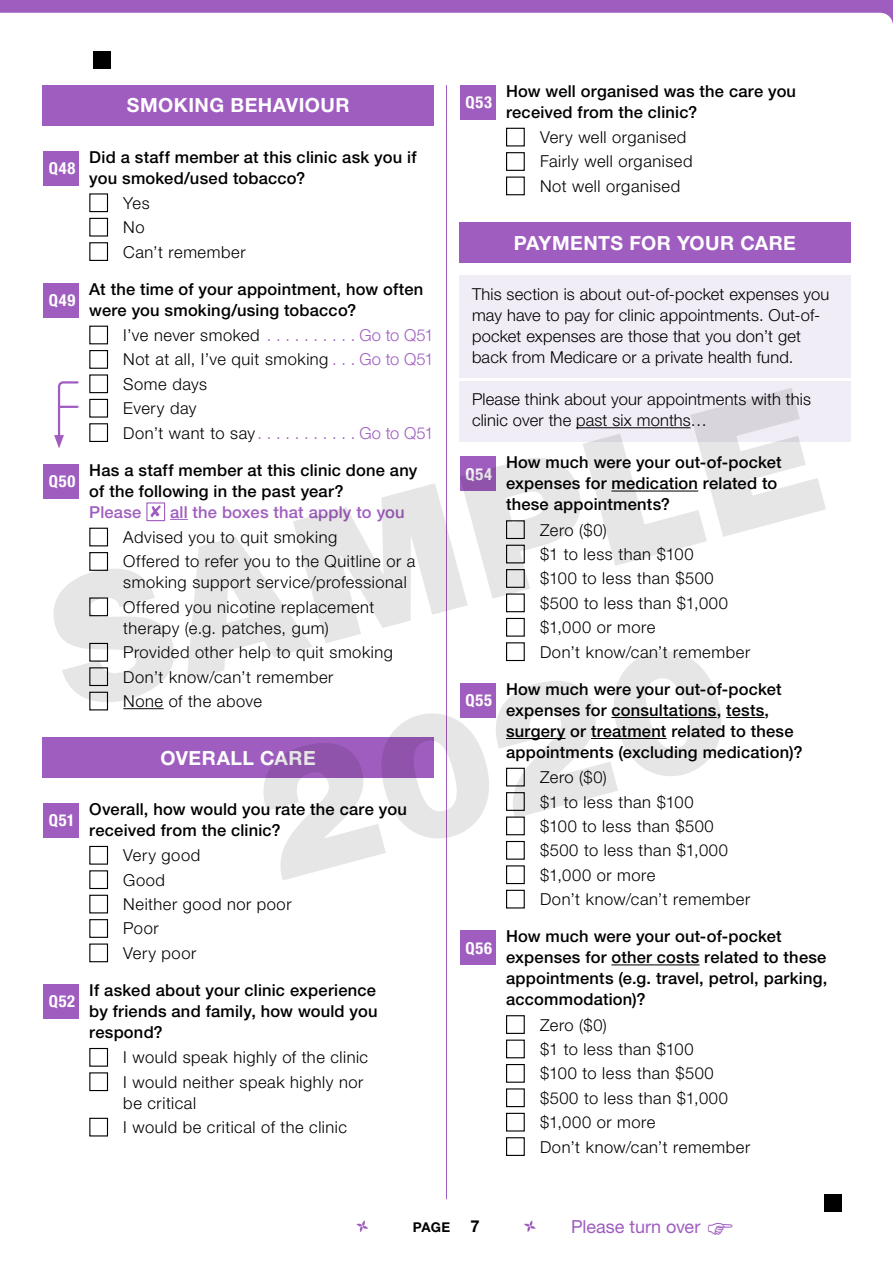
<style>
.page{position:relative;width:893px;height:1263px;background:#fff}
.page>*{position:absolute;margin:0;border:0;box-sizing:border-box;transform-origin:0 0}
.t1{font:700 19.5px "Helvetica Neue LT Std";letter-spacing:.025em;color:#fff}
.t2{font:18px "Helvetica Neue LT Std";color:#9f5dbf}
.t3{font:300 16.5px/24.5px "Helvetica Neue LT Std";letter-spacing:.03em;color:#000}
.t4{font:500 16.5px/21px "Helvetica Neue LT Std";letter-spacing:.015em;color:#000}
.t5{font:300 16.5px/21px "Helvetica Neue LT Std";letter-spacing:.01em;color:#000}
.t6{font:500 16.5px "Helvetica Neue LT Std";letter-spacing:.01em;color:#9f5dbf}
.t7{font:700 condensed 16.5px "Helvetica Neue LT Std";letter-spacing:.04em;color:#fff}
.t8{font:300 16.5px "Helvetica Neue LT Std";letter-spacing:-.005em;color:#9f5dbf}
.t9{font:700 13.5px "Helvetica Neue LT Std";color:#000}
.s1{color:#9f5dbf}
.s2{font-size:16.5px}
</style>
<div class="page">
<hr style="left:446px;top:85px;width:1px;height:1114px;background:#9f5dbf">
<svg style="left:0;top:0;width:893px;height:24px"></svg>
<div style="left:43px;top:85px;width:391px;height:41px;background:#9f5dbf"></div>
<div style="left:43px;top:737px;width:391px;height:41px;background:#9f5dbf"></div>
<div style="left:89px;top:193px;width:19px;height:19px;border:1px solid #000"></div>
<div style="left:89px;top:218px;width:19px;height:19px;border:1px solid #000"></div>
<div style="left:89px;top:242px;width:19px;height:19px;border:1px solid #000"></div>
<div style="left:89px;top:326px;width:19px;height:18px;border:1px solid #000"></div>
<div style="left:89px;top:350px;width:19px;height:19px;border:1px solid #000"></div>
<div style="left:89px;top:374px;width:19px;height:19px;border:1px solid #000"></div>
<div style="left:89px;top:846px;width:19px;height:19px;border:1px solid #000"></div>
<div style="left:89px;top:870px;width:19px;height:19px;border:1px solid #000"></div>
<div style="left:89px;top:895px;width:19px;height:18px;border:1px solid #000"></div>
<div style="left:89px;top:919px;width:19px;height:19px;border:1px solid #000"></div>
<div style="left:89px;top:943px;width:19px;height:19px;border:1px solid #000"></div>
<div style="left:89px;top:1048px;width:19px;height:19px;border:1px solid #000"></div>
<div style="left:89px;top:1072px;width:19px;height:19px;border:1px solid #000"></div>
<div style="left:89px;top:1118px;width:19px;height:18px;border:1px solid #000"></div>
<div style="left:459px;top:222px;width:391px;height:41px;background:#9f5dbf"></div>
<div style="left:459px;top:275px;width:391px;height:103px;background:#f0edf6"></div>
<div style="left:459px;top:381px;width:391px;height:60px;background:#f0edf6"></div>
<hr style="left:726px;top:717px;width:39px;height:1px;background:#000">
<hr style="left:611px;top:964px;width:89px;height:1px;background:#000">
<div style="left:506px;top:128px;width:19px;height:18px;border:1px solid #000"></div>
<div style="left:506px;top:152px;width:19px;height:19px;border:1px solid #000"></div>
<div style="left:506px;top:177px;width:19px;height:18px;border:1px solid #000"></div>
<div style="left:506px;top:865px;width:19px;height:19px;border:1px solid #000"></div>
<div style="left:506px;top:890px;width:19px;height:18px;border:1px solid #000"></div>
<div style="left:506px;top:1015px;width:19px;height:19px;border:1px solid #000"></div>
<div style="left:506px;top:1039px;width:19px;height:19px;border:1px solid #000"></div>
<div style="left:506px;top:1064px;width:19px;height:19px;border:1px solid #000"></div>
<div style="left:506px;top:1088px;width:19px;height:19px;border:1px solid #000"></div>
<div style="left:506px;top:1113px;width:19px;height:18px;border:1px solid #000"></div>
<div style="left:506px;top:1137px;width:19px;height:19px;border:1px solid #000"></div>
<div style="left:43px;top:151px;width:36px;height:34px;background:#9f5dbf"></div>
<div style="left:43px;top:283px;width:36px;height:34px;background:#9f5dbf"></div>
<svg style="left:57px;top:381px;width:22px;height:7px"></svg>
<div style="left:43px;top:464px;width:36px;height:34px;background:#9f5dbf"></div>
<div style="left:43px;top:803px;width:36px;height:34px;background:#9f5dbf"></div>
<div style="left:43px;top:984px;width:36px;height:34px;background:#9f5dbf"></div>
<div style="left:460px;top:85px;width:35px;height:34px;background:#9f5dbf"></div>
<div style="left:460px;top:931px;width:35px;height:34px;background:#9f5dbf"></div>
<svg style="left:357px;top:1220px;width:11px;height:12px"></svg>
<svg style="left:524px;top:1220px;width:12px;height:12px"></svg>
<div style="left:825px;top:1195px;width:17px;height:17px;background:#000"></div>
<div style="left:94px;top:51px;width:17px;height:17px;background:#000"></div>
<svg style="left:263px;top:709px;width:464px;height:171px"></svg>
<svg style="left:47px;top:388px;width:779px;height:321px"></svg>
<p class="t7" style="left:49px;top:158px;width:28px">Q48</p>
<p class="t7" style="left:49px;top:290px;width:28px">Q49</p>
<p class="t7" style="left:49px;top:471px;width:28px">Q50</p>
<p class="t1" style="left:127px;top:93px;width:224px">SMOKING BEHAVIOUR</p>
<p class="t4" style="left:89px;top:146px;width:329px">Did a staff member at this clinic ask you if you smoked/used tobacco?</p>
<p class="t3" style="left:123px;top:190px;width:124px">Yes<br>No<br>Can’t remember</p>
<p class="t4" style="left:89px;top:278px;width:336px">At the time of your appointment, how often were you smoking/using tobacco?</p>
<p class="t3" style="left:123px;top:323px;width:145px">I’ve never smoked<span class="s1">..........</span></p>
<p class="t8" style="left:359px;top:325px;width:76px">Go to Q51</p>
<p class="t3" style="left:123px;top:347px;width:211px">Not at all, I’ve quit smoking<span class="s1">...</span></p>
<p class="t8" style="left:359px;top:349px;width:76px">Go to Q51</p>
<p class="t3" style="left:123px;top:371px;width:138px">Some days<br>Every day<br>Don’t want to say<span class="s1">...........</span></p>
<p class="t8" style="left:359px;top:423px;width:76px">Go to Q51</p>
<p class="t4" style="left:89px;top:459px;width:330px">Has a staff member at this clinic done any of the following in the past year?</p>
<p class="t6" style="left:89px;top:502px;width:54px">Please</p>
<p class="t6" style="left:170px;top:502px;width:236px">all the boxes that apply to you</p>
<p class="t3" style="left:123px;top:525px;width:294px">Advised you to quit smoking<br>Offered to refer you to the Quitline or a</p>
<p class="t3" style="left:123px;top:570px;width:285px">smoking support service/professional<br>Offered you nicotine replacement</p>
<p class="t3" style="left:123px;top:615px;width:271px">therapy (e.g. patches, gum)<br>Provided other help to quit smoking<br>Don’t know/can’t remember<br>None of the above</p>
<p class="t7" style="left:49px;top:810px;width:28px">Q51</p>
<p class="t7" style="left:49px;top:991px;width:28px">Q52</p>
<p class="t1" style="left:161px;top:746px;width:157px">OVERALL CARE</p>
<p class="t4" style="left:89px;top:798px;width:319px">Overall, how would you rate the care you received from the clinic?</p>
<p class="t3" style="left:123px;top:843px;width:170px">Very good<br>Good<br>Neither good nor poor<br>Poor<br>Very poor</p>
<p class="t4" style="left:89px;top:979px;width:290px;text-align:justify">If asked about your clinic experience by friends and family, how would you respond?</p>
<p class="t3" style="left:123px;top:1045px;width:246px">I would speak highly of the clinic<br>I would neither speak highly nor</p>
<p class="t3" style="left:123px;top:1090px;width:225px">be critical<br>I would be critical of the clinic</p>
<p class="t7" style="left:466px;top:92px;width:28px">Q53</p>
<p class="t4" style="left:506px;top:80px;width:292px">How well organised was the care you received from the clinic?</p>
<p class="t3" style="left:540px;top:125px;width:154px">Very well organised<br>Fairly well organised<br>Not well organised</p>
<p class="t1" style="left:514px;top:231px;width:283px">PAYMENTS FOR YOUR CARE</p>
<p class="t5" style="left:472px;top:283px;width:359px">This section is about out-of-pocket expenses you may have to pay for clinic appointments. Out-of&shy;pocket expenses are those that you don’t get back from Medicare or a private health fund.</p>
<p class="t5" style="left:472px;top:388px;width:340px">Please think about your appointments with this clinic over the past six months…</p>
<p class="t4" style="left:506px;top:452px;width:277px">How much were your out-of-pocket expenses for medication related to these appointments?</p>
<p class="t3" style="left:540px;top:517px;width:212px">Zero ($0)<br>$1 to less than $100<br>$100 to less than $500 $500 to less than $1,000 $1,000 or more<br>Don’t know/can’t remember</p>
<p class="t4" style="left:506px;top:678px;width:298px">How much were your out-of-pocket expenses for consultations, tests, surgery or treatment related to these appointments (excluding medication)?</p>
<p class="t3" style="left:540px;top:765px;width:212px">Zero ($0)<br>$1 to less than $100<br>$100 to less than $500 $500 to less than $1,000 $1,000 or more<br>Don’t know/can’t remember</p>
<p class="t4" style="left:506px;top:926px;width:323px">How much were your out-of-pocket expenses for other costs related to these appointments (e.g. travel, petrol, parking, accommodation)?</p>
<p class="t3" style="left:540px;top:1012px;width:212px">Zero ($0)<br>$1 to less than $100<br>$100 to less than $500 $500 to less than $1,000 $1,000 or more<br>Don’t know/can’t remember</p>
<p class="t7" style="left:466px;top:464px;width:28px">Q54</p>
<p class="t7" style="left:466px;top:690px;width:28px">Q55</p>
<p class="t7" style="left:466px;top:938px;width:28px">Q56</p>
<p class="t9" style="left:413px;top:1219px;width:68px">PAGE <span class="s2">7</span></p>
<p class="t2" style="left:571px;top:1216px;width:131px">Please turn over</p>
</div>
